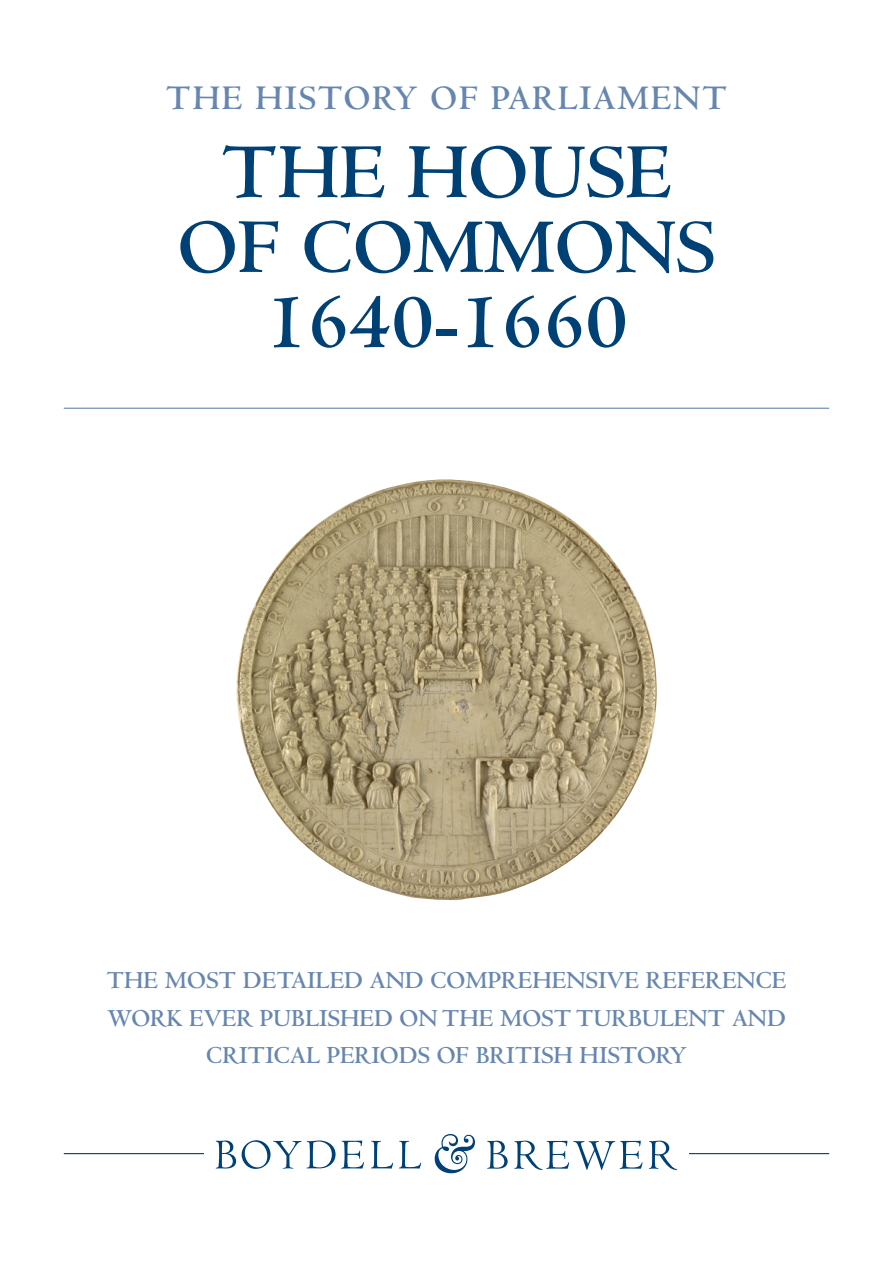
<style>
.page{position:relative;width:893px;height:1263px;background:#fff}
.page>*{position:absolute;margin:0;border:0;box-sizing:border-box;transform-origin:0 0}
.t1{font:700 81px/75px "Centaur MT Std";color:#004175;text-align:center}
.t2{font:700 36px "Centaur MT Std";letter-spacing:.05em;color:#6686b0}
.t3{font:700 25.5px/37.5px "Centaur MT Std";color:#6686b0;text-align:center}
</style>
<div class="page">
<hr style="left:64px;top:1153px;width:765px;height:1px;background:#004175">
<div style="left:204px;top:1134px;width:485px;height:39px;background:#fff"></div>
<svg style="left:216px;top:1140px;width:20px;height:28px"></svg>
<svg style="left:242px;top:1140px;width:59px;height:29px"></svg>
<svg style="left:307px;top:1140px;width:57px;height:29px"></svg>
<svg style="left:371px;top:1141px;width:22px;height:28px"></svg>
<svg style="left:399px;top:1141px;width:22px;height:28px"></svg>
<svg style="left:487px;top:1141px;width:21px;height:28px"></svg>
<svg style="left:514px;top:1141px;width:129px;height:29px"></svg>
<svg style="left:649px;top:1141px;width:28px;height:29px"></svg>
<svg style="left:435px;top:1134px;width:40px;height:39px"></svg>
<hr style="left:64px;top:408px;width:765px;height:1px;background:#6686b0">
<img style="left:236px;top:479px;width:421px;height:421px">
<h2 class="t2" style="left:166px;top:84px;width:563px">THE HISTORY OF PARLIAMENT</h2>
<h1 class="t1" style="left:178px;top:143px;width:539px">THE HOUSE<br>OF COMMONS<br>1640-1660</h1>
<p class="t3" style="left:106px;top:964px;width:682px">THE MOST DETAILED AND COMPREHENSIVE REFERENCE<br>WORK EVER PUBLISHED ON THE MOST TURBULENT AND<br>CRITICAL PERIODS OF BRITISH HISTORY</p>
</div>
